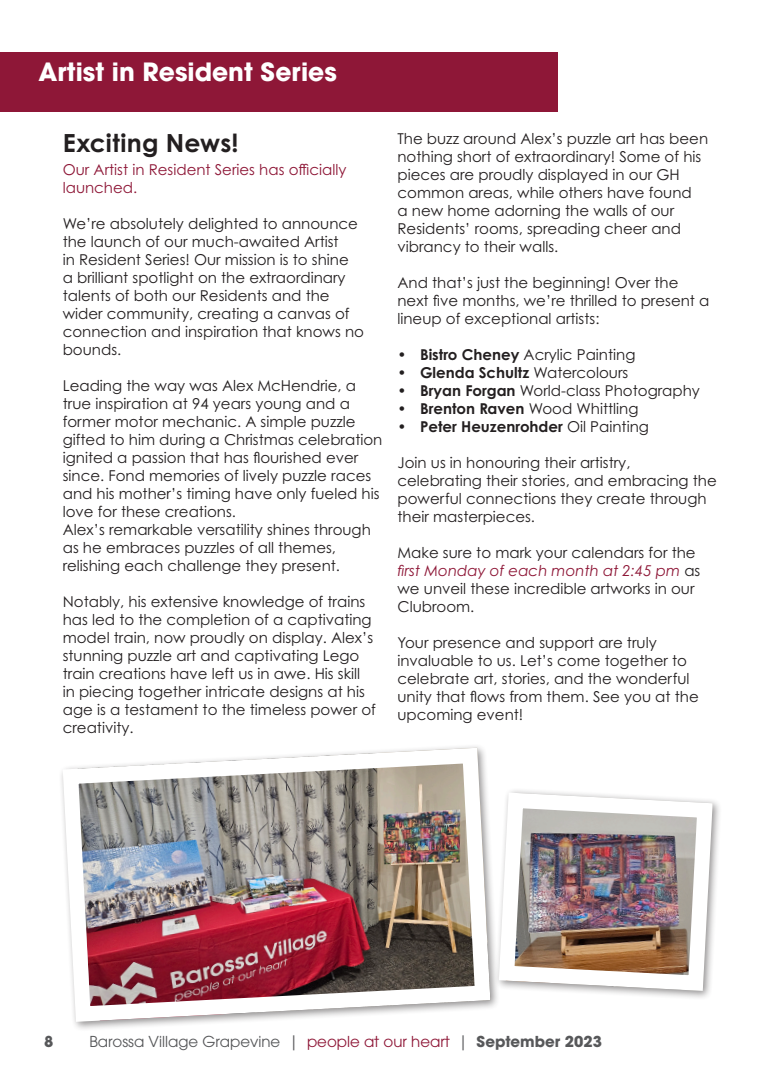
<style>
.page{position:relative;width:780px;height:1088px;background:#fff}
.page>*{position:absolute;margin:0;border:0;box-sizing:border-box;transform-origin:0 0}
.t1{font:700 25px "ITC Avant Garde Pro";color:#fff}
.t2{font:700 25px "Century Gothic Pro";letter-spacing:.01em;color:#231f20}
.t3{font:15px/18px "Century Gothic Pro";color:#231f20}
.t4{font:700 15px "Century Gothic Pro";color:#231f20}
.t5{font:15px "ITC Avant Garde Pro";color:#57585a}
.t6{font:15px/18px "Century Gothic Pro";color:#8e1737}
.t7{font:700 15px "ITC Avant Garde Pro";color:#57585a}
.s1{font-weight:700}
.s2{font-weight:400}
.s3{font-style:italic;color:#8e1737}
.s4{color:#8f1838}
</style>
<div class="page">
<div style="left:0;top:53px;width:557px;height:59px;background:#8e1737"></div>
<div style="left:494px;top:787px;width:228px;height:214px;background:#231f20;opacity:.5"></div>
<img style="left:505px;top:793px;width:207px;height:198px">
<div style="left:499px;top:793px;width:213px;height:197px;border:15px solid #fff;border-radius:9px"></div>
<img style="left:61px;top:746px;width:437px;height:283px">
<p class="t1" style="left:38px;top:56px;width:300px">Artist in Resident Series</p>
<p class="t2" style="left:63px;top:127px;width:177px">Exciting News!</p>
<p class="t6" style="left:63px;top:161px;width:285px">Our Artist in Resident Series has officially launched.</p>
<p class="t3" style="left:63px;top:215px;width:303px">We’re absolutely delighted to announce the launch of our much-awaited Artist<br>in Resident Series! Our mission is to shine<br>a brilliant spotlight on the extraordinary talents of both our Residents and the wider community, creating a canvas of connection and inspiration that knows no bounds.</p>
<p class="t3" style="left:63px;top:377px;width:321px">Leading the way was Alex McHendrie, a true inspiration at 94 years young and a former motor mechanic. A simple puzzle gifted to him during a Christmas celebration ignited a passion that has flourished ever since. Fond memories of lively puzzle races and his mother’s timing have only fueled his love for these creations.</p>
<p class="t3" style="left:63px;top:521px;width:309px">Alex’s remarkable versatility shines through as he embraces puzzles of all themes, relishing each challenge they present.</p>
<p class="t3" style="left:63px;top:593px;width:314px">Notably, his extensive knowledge of trains has led to the completion of a captivating model train, now proudly on display. Alex’s stunning puzzle art and captivating Lego train creations have left us in awe. His skill in piecing together intricate designs at his age is a testament to the timeless power of creativity.</p>
<p class="t3" style="left:397px;top:130px;width:312px">The buzz around Alex’s puzzle art has been nothing short of extraordinary! Some of his pieces are proudly displayed in our GH common areas, while others have found<br>a new home adorning the walls of our Residents’ rooms, spreading cheer and vibrancy to their walls.</p>
<p class="t3" style="left:397px;top:274px;width:313px">And that’s just the beginning! Over the next five months, we’re thrilled to present a lineup of exceptional artists:</p>
<p class="t3" style="left:397px;top:346px;width:239px"><span class="s1">• Bistro Cheney</span> Acrylic Painting</p>
<p class="t4" style="left:397px;top:363px;width:232px">• Glenda Schultz <span class="s2">Watercolours</span></p>
<p class="t3" style="left:397px;top:382px;width:304px"><span class="s1">• Bryan Forgan</span> World-class Photography</p>
<p class="t4" style="left:397px;top:399px;width:242px">• Brenton Raven <span class="s2">Wood Whittling</span></p>
<p class="t4" style="left:397px;top:417px;width:253px">• Peter Heuzenrohder <span class="s2">Oil Painting</span></p>
<p class="t3" style="left:397px;top:454px;width:321px">Join us in honouring their artistry, celebrating their stories, and embracing the powerful connections they create through their masterpieces.</p>
<p class="t3" style="left:397px;top:544px;width:304px">Make sure to mark your calendars for the <span class="s3">first Monday of each month at 2:45 pm</span> as we unveil these incredible artworks in our<br>Clubroom.</p>
<p class="t3" style="left:397px;top:634px;width:303px">Your presence and support are truly invaluable to us. Let’s come together to celebrate art, stories, and the wonderful unity that flows from them. See you at the upcoming event!</p>
<p class="t7" style="left:44px;top:1031px;width:11px">8</p>
<p class="t5" style="left:89px;top:1032px;width:514px">Barossa Village Grapevine | <span class="s4">people at our heart</span> | <span class="s1">September 2023</span></p>
</div>
